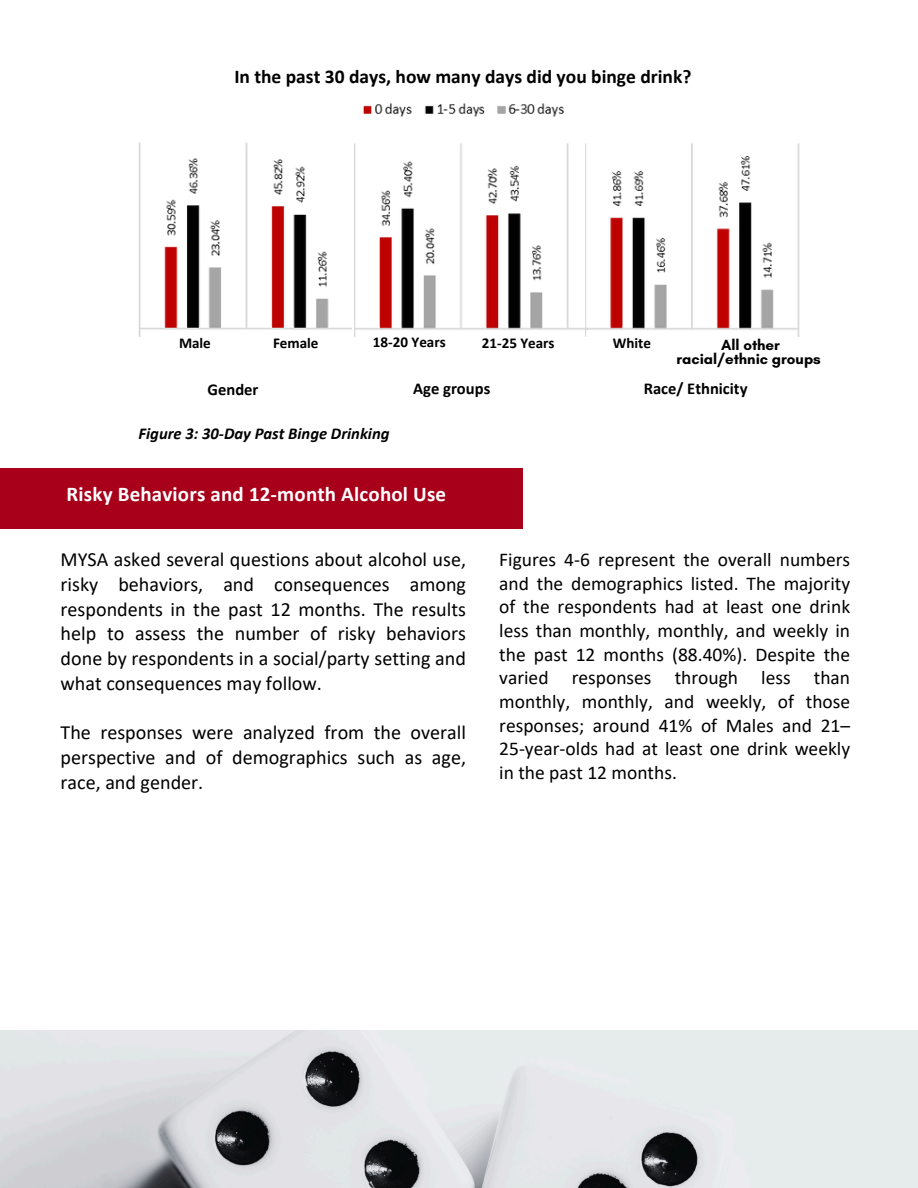
<style>
.page{position:relative;width:918px;height:1188px;background:#fff}
.page>*{position:absolute;margin:0;border:0;box-sizing:border-box;transform-origin:0 0}
.t1{font:700 21px "Calibri";letter-spacing:.01em;color:#fff}
.t2{font:20.1px/24.8px "Calibri";color:#020101;text-align:justify}
.t3{font:19.5px/23.7px "Calibri";color:#020101;text-align:justify}
.t4{font:700 19.5px "Calibri";color:#000}
.t5{font:italic 700 16.5px "Calibri";color:#000}
.t6{font:700 16.5px "Calibri";color:#000}
.t7{font:700 15px "Calibri";color:#000}
.t8{font:700 15px/13.5px "Glacial Indifference";color:#020101;text-align:center}
</style>
<div class="page">
<img style="left:0;top:1031px;width:918px;height:157px">
<div style="left:0;top:468px;width:523px;height:61px;background:#a8001b"></div>
<img style="left:138px;top:142px;width:214px;height:195px">
<img style="left:354px;top:103px;width:446px;height:234px">
<p class="t4" style="left:234px;top:69px;width:459px">In the past 30 days, how many days did you binge drink?</p>
<p class="t7" style="left:179px;top:337px;width:33px">Male</p>
<p class="t7" style="left:273px;top:337px;width:47px">Female</p>
<p class="t7" style="left:373px;top:335px;width:74px">18-20 Years</p>
<p class="t8" style="left:676px;top:338px;width:146px">All other racial/ethnic groups</p>
<p class="t7" style="left:482px;top:337px;width:74px">21-25 Years</p>
<p class="t7" style="left:613px;top:337px;width:40px">White</p>
<p class="t6" style="left:208px;top:382px;width:52px">Gender</p>
<p class="t6" style="left:413px;top:382px;width:78px">Age groups</p>
<h1 class="t6" style="left:644px;top:382px;width:105px">Race/ Ethnicity</h1>
<p class="t5" style="left:139px;top:427px;width:252px">Figure 3: 30-Day Past Binge Drinking</p>
<h2 class="t1" style="left:67px;top:485px;width:381px">Risky Behaviors and 12-month Alcohol Use</h2>
<h1 class="t2" style="left:61px;top:549px;width:407px">MYSA asked several questions about alcohol use, risky behaviors, and consequences among respondents in the past 12 months. The results help to assess the number of risky behaviors done by respondents in a social/party setting and what consequences may follow.</h1>
<p class="t2" style="left:61px;top:722px;width:407px">The responses were analyzed from the overall perspective and of demographics such as age, race, and gender.</p>
<p class="t3" style="left:499px;top:549px;width:352px">Figures 4-6 represent the overall numbers and the demographics listed. The majority of the respondents had at least one drink less than monthly, monthly, and weekly in the past 12 months (88.40%). Despite the varied responses through less than monthly, monthly, and weekly, of those responses; around 41% of Males and 21– 25-year-olds had at least one drink weekly in the past 12 months.</p>
</div>
